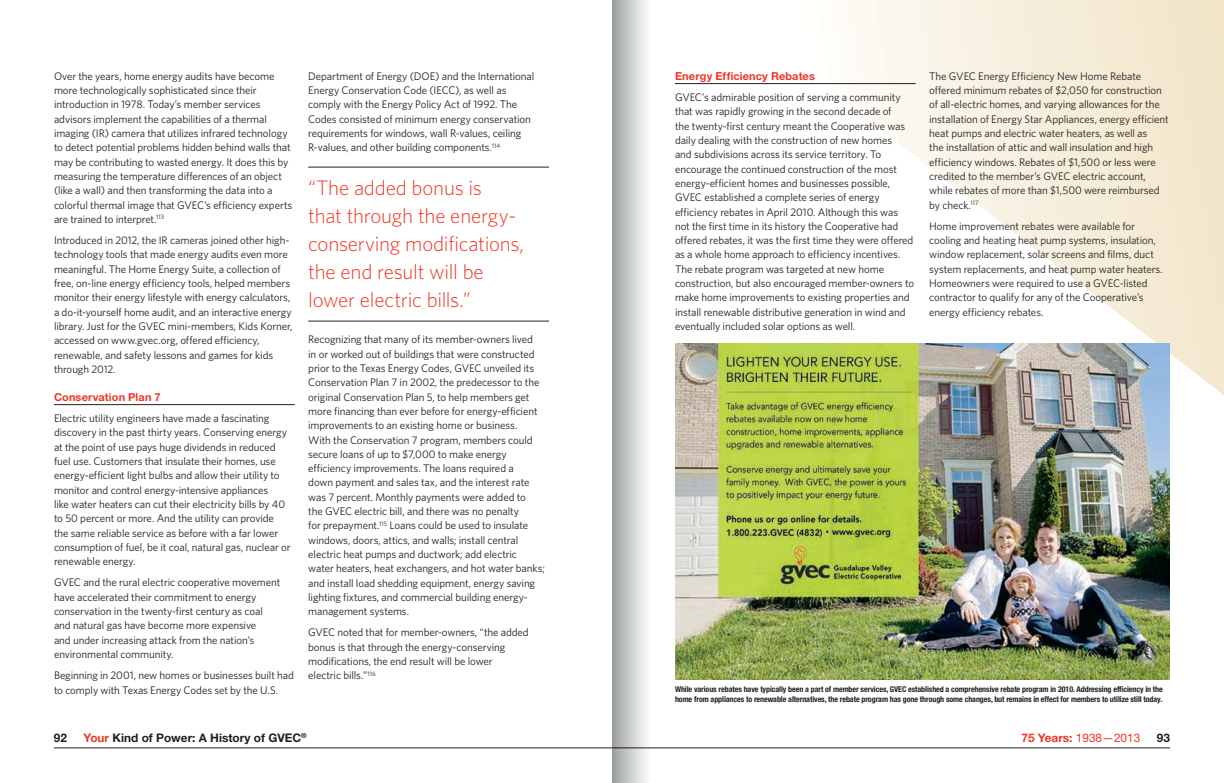
<style>
.page{position:relative;width:1224px;height:783px;background:#fff}
.page>*{position:absolute;margin:0;border:0;box-sizing:border-box;transform-origin:0 0}
.t1{font:300 21px/28px "Whitney";letter-spacing:-.01em;color:#ee3624}
.t2{font:700 11.8px "Helvetica Neue LT Std";color:#231f20}
.t3{font:11.8px "Helvetica Neue LT Std";color:#ee3624}
.t4{font:11px/14.3px "Whitney";letter-spacing:-.01em;color:#231f20}
.t5{font:700 11px "Helvetica Neue LT Std";letter-spacing:.01em;color:#ee3624}
.t6{font:700 condensed 8px/9.6px "Helvetica Neue LT Std";letter-spacing:-.01em;color:#231f20}
.t7{font:700 6.9px "Helvetica Neue LT Std";color:#231f20}
.s1{color:#ee3624}
.s2{font-weight:700}
</style>
<div class="page">
<svg style="left:714px;top:0;width:510px;height:395px"></svg>
<hr style="left:54px;top:404px;width:241px;height:1px;background:#231f20">
<hr style="left:675px;top:83px;width:241px;height:1px;background:#231f20">
<img style="left:675px;top:344px;width:495px;height:336px">
<hr style="left:308px;top:167px;width:241px;height:1px;background:#231f20">
<hr style="left:308px;top:321px;width:241px;height:1px;background:#231f20">
<hr style="left:54px;top:747px;width:558px;height:1px;background:#231f20">
<hr style="left:612px;top:747px;width:558px;height:1px;background:#231f20">
<div style="left:612px;top:0;width:41px;height:783px;background:linear-gradient(to right,#9da1a2,#fff)"></div>
<p class="t4" style="left:54px;top:69px;width:240px">Over the years, home energy audits have become more technologically sophisticated since their introduction in 1978. Today’s member services advisors implement the capabilities of a thermal imaging (IR) camera that utilizes infrared technology to detect potential problems hidden behind walls that may be contributing to wasted energy. It does this by measuring the temperature differences of an object (like a wall) and then transforming the data into a colorful thermal image that GVEC’s efficiency experts are trained to interpret.<sup>113</sup></p>
<p class="t4" style="left:54px;top:233px;width:240px">Introduced in 2012, the IR cameras joined other high&shy;technology tools that made energy audits even more meaningful. The Home Energy Suite, a collection of free, on-line energy efficiency tools, helped members monitor their energy lifestyle with energy calculators, a do-it-yourself home audit, and an interactive energy library. Just for the GVEC mini-members, Kids Korner, accessed on www.gvec.org, offered efficiency, renewable, and safety lessons and games for kids through 2012.</p>
<p class="t5" style="left:54px;top:390px;width:108px">Conservation Plan 7</p>
<p class="t4" style="left:54px;top:411px;width:238px">Electric utility engineers have made a fascinating discovery in the past thirty years. Conserving energy at the point of use pays huge dividends in reduced fuel use. Customers that insulate their homes, use energy-efficient light bulbs and allow their utility to monitor and control energy-intensive appliances<br>like water heaters can cut their electricity bills by 40 to 50 percent or more. And the utility can provide the same reliable service as before with a far lower consumption of fuel, be it coal, natural gas, nuclear or renewable energy.</p>
<p class="t4" style="left:54px;top:575px;width:228px">GVEC and the rural electric cooperative movement have accelerated their commitment to energy conservation in the twenty-first century as coal and natural gas have become more expensive<br>and under increasing attack from the nation’s environmental community.</p>
<p class="t4" style="left:54px;top:668px;width:241px">Beginning in 2001, new homes or businesses built had to comply with Texas Energy Codes set by the U.S.</p>
<p class="t4" style="left:308px;top:69px;width:228px">Department of Energy (DOE) and the International Energy Conservation Code (IECC), as well as comply with the Energy Policy Act of 1992. The Codes consisted of minimum energy conservation requirements for windows, wall R-values, ceiling R-values, and other building components.<sup>114</sup></p>
<h1 class="t1" style="left:308px;top:173px;width:217px">“The added bonus is<br>that through the energy&shy;conserving modifications, the end result will be lower electric bills.”</h1>
<p class="t4" style="left:308px;top:332px;width:238px">Recognizing that many of its member-owners lived<br>in or worked out of buildings that were constructed prior to the Texas Energy Codes, GVEC unveiled its Conservation Plan 7 in 2002, the predecessor to the original Conservation Plan 5, to help members get more financing than ever before for energy-efficient improvements to an existing home or business.<br>With the Conservation 7 program, members could secure loans of up to $7,000 to make energy efficiency improvements. The loans required a<br>down payment and sales tax, and the interest rate was 7 percent. Monthly payments were added to<br>the GVEC electric bill, and there was no penalty<br>for prepayment.<sup>115</sup> Loans could be used to insulate windows, doors, attics, and walls; install central electric heat pumps and ductwork; add electric water heaters, heat exchangers, and hot water banks; and install load shedding equipment, energy saving lighting fixtures, and commercial building energy&shy;management systems.</p>
<p class="t4" style="left:308px;top:625px;width:222px">GVEC noted that for member-owners, “the added bonus is that through the energy-conserving modifications, the end result will be lower<br>electric bills.”<sup>116</sup></p>
<p class="t5" style="left:675px;top:69px;width:141px">Energy Efficiency Rebates</p>
<p class="t4" style="left:675px;top:90px;width:241px">GVEC’s admirable position of serving a community that was rapidly growing in the second decade of<br>the twenty-first century meant the Cooperative was daily dealing with the construction of new homes<br>and subdivisions across its service territory. To encourage the continued construction of the most energy-efficient homes and businesses possible, GVEC established a complete series of energy efficiency rebates in April 2010. Although this was not the first time in its history the Cooperative had offered rebates, it was the first time they were offered as a whole home approach to efficiency incentives.<br>The rebate program was targeted at new home construction, but also encouraged member-owners to make home improvements to existing properties and install renewable distributive generation in wind and eventually included solar options as well.</p>
<p class="t4" style="left:929px;top:69px;width:241px">The GVEC Energy Efficiency New Home Rebate offered minimum rebates of $2,050 for construction of all-electric homes, and varying allowances for the installation of Energy Star Appliances, energy efficient heat pumps and electric water heaters, as well as<br>the installation of attic and wall insulation and high efficiency windows. Rebates of $1,500 or less were credited to the member’s GVEC electric account, while rebates of more than $1,500 were reimbursed by check.<sup>117</sup></p>
<p class="t4" style="left:929px;top:219px;width:235px">Home improvement rebates were available for cooling and heating heat pump systems, insulation, window replacement, solar screens and films, duct system replacements, and heat pump water heaters.<br>Homeowners were required to use a GVEC-listed contractor to qualify for any of the Cooperative’s energy efficiency rebates.</p>
<p class="t6" style="left:675px;top:685px;width:489px">While various rebates have typically been a part of member services, GVEC established a comprehensive rebate program in 2010. Addressing efficiency in the home from appliances to renewable alternatives, the rebate program has gone through some changes, but remains in effect for members to utilize still today.</p>
<p class="t7" style="left:301px;top:731px;width:7px">®</p>
<p class="t2" style="left:54px;top:731px;width:15px">92</p>
<p class="t2" style="left:84px;top:731px;width:219px"><span class="s1">Your</span> Kind of Power: A History of GVEC</p>
<p class="t3" style="left:1022px;top:731px;width:120px"><span class="s2">75 Years:</span> 1938—2013</p>
<p class="t2" style="left:1157px;top:731px;width:15px">93</p>
</div>
